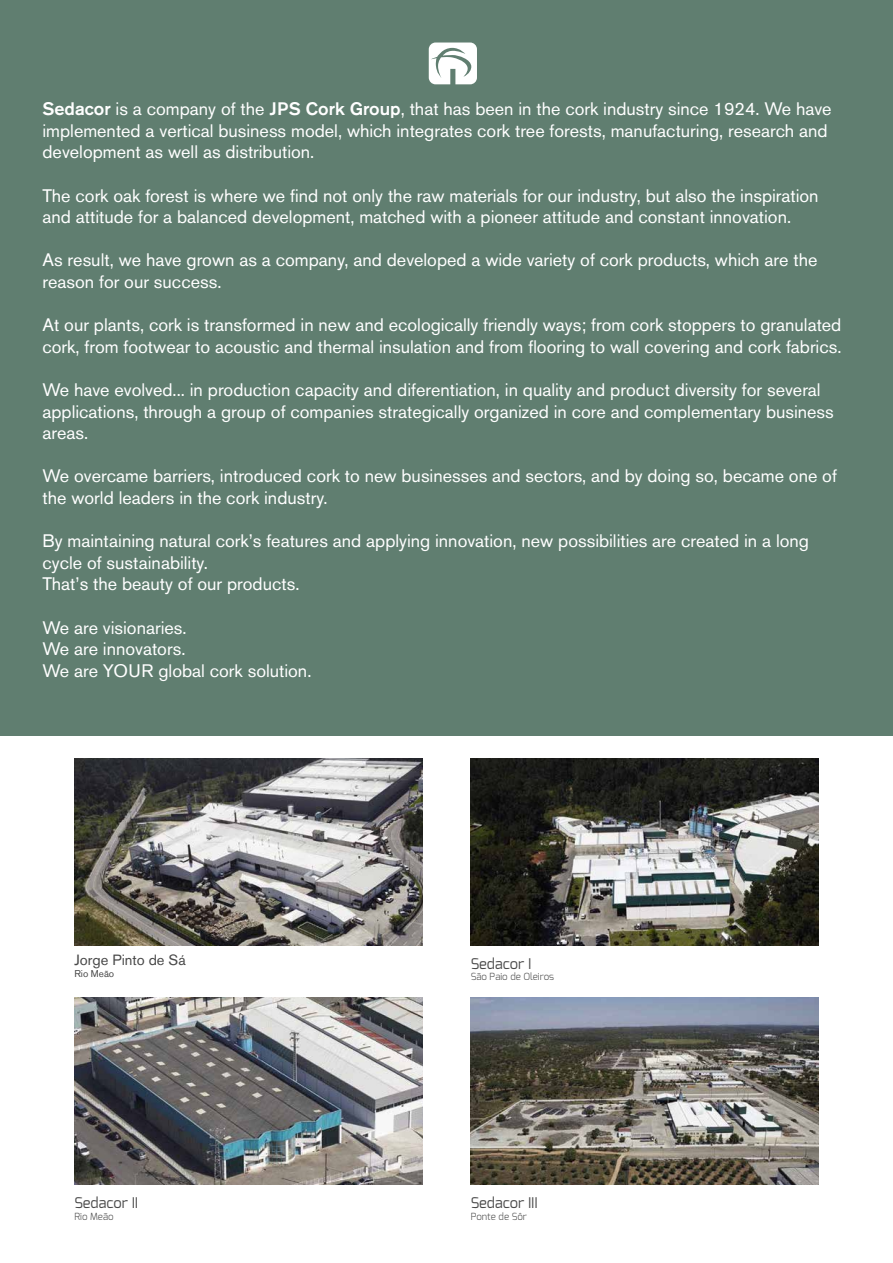
<style>
.page{position:relative;width:893px;height:1263px;background:#fff}
.page>*{position:absolute;margin:0;border:0;box-sizing:border-box;transform-origin:0 0}
.t1{font:18px/21.6px "Akzidenz Grotesk BE";color:#fff}
.t2{font:14.7px "Exo";color:#484848}
.t3{font:14.7px "Akzidenz Grotesk BE";color:#484848}
.t4{font:300 9.75px "Exo";color:#484848}
.t5{font:9.75px "Akzidenz Grotesk BE";color:#484848}
.s1{font-weight:500}
</style>
<div class="page">
<div style="left:0;top:0;width:893px;height:736px;background:#607e70"></div>
<img style="left:74px;top:758px;width:348px;height:187px">
<img style="left:471px;top:758px;width:348px;height:187px">
<img style="left:74px;top:998px;width:348px;height:187px">
<img style="left:471px;top:998px;width:348px;height:187px">
<svg style="left:429px;top:43px;width:48px;height:41px;background:#e2e7e5"></svg>
<p class="t1" style="left:43px;top:98px;width:791px"><span class="s1">Sedacor</span> is a company of the <span class="s1">JPS Cork Group</span>, that has been in the cork industry since 1924. We have implemented a vertical business model, which integrates cork tree forests, manufacturing, research and development as well as distribution.</p>
<p class="t1" style="left:43px;top:185px;width:778px">The cork oak forest is where we find not only the raw materials for our industry, but also the inspiration and attitude for a balanced development, matched with a pioneer attitude and constant innovation.</p>
<p class="t1" style="left:43px;top:249px;width:776px">As result, we have grown as a company, and developed a wide variety of cork products, which are the reason for our success.</p>
<p class="t1" style="left:43px;top:314px;width:800px">At our plants, cork is transformed in new and ecologically friendly ways; from cork stoppers to granulated cork, from footwear to acoustic and thermal insulation and from flooring to wall covering and cork fabrics.</p>
<p class="t1" style="left:43px;top:379px;width:793px">We have evolved... in production capacity and diferentiation, in quality and product diversity for several applications, through a group of companies strategically organized in core and complementary business areas.</p>
<p class="t1" style="left:43px;top:465px;width:796px">We overcame barriers, introduced cork to new businesses and sectors, and by doing so, became one of the world leaders in the cork industry.</p>
<p class="t1" style="left:43px;top:530px;width:768px">By maintaining natural cork’s features and applying innovation, new possibilities are created in a long cycle of sustainability.<br>That’s the beauty of our products.</p>
<p class="t1" style="left:43px;top:617px;width:270px">We are visionaries.<br>We are innovators.<br>We are YOUR global cork solution.</p>
<p class="t3" style="left:74px;top:951px;width:113px">Jorge Pinto de Sá</p>
<p class="t5" style="left:74px;top:967px;width:41px">Rio Meão</p>
<p class="t2" style="left:74px;top:1193px;width:65px">Sedacor II</p>
<p class="t4" style="left:74px;top:1210px;width:41px">Rio Meão</p>
<p class="t2" style="left:471px;top:954px;width:62px">Sedacor I</p>
<p class="t4" style="left:471px;top:970px;width:85px">São Paio de Oleiros</p>
<p class="t2" style="left:471px;top:1193px;width:68px">Sedacor III</p>
<p class="t4" style="left:471px;top:1210px;width:58px">Ponte de Sôr</p>
</div>
